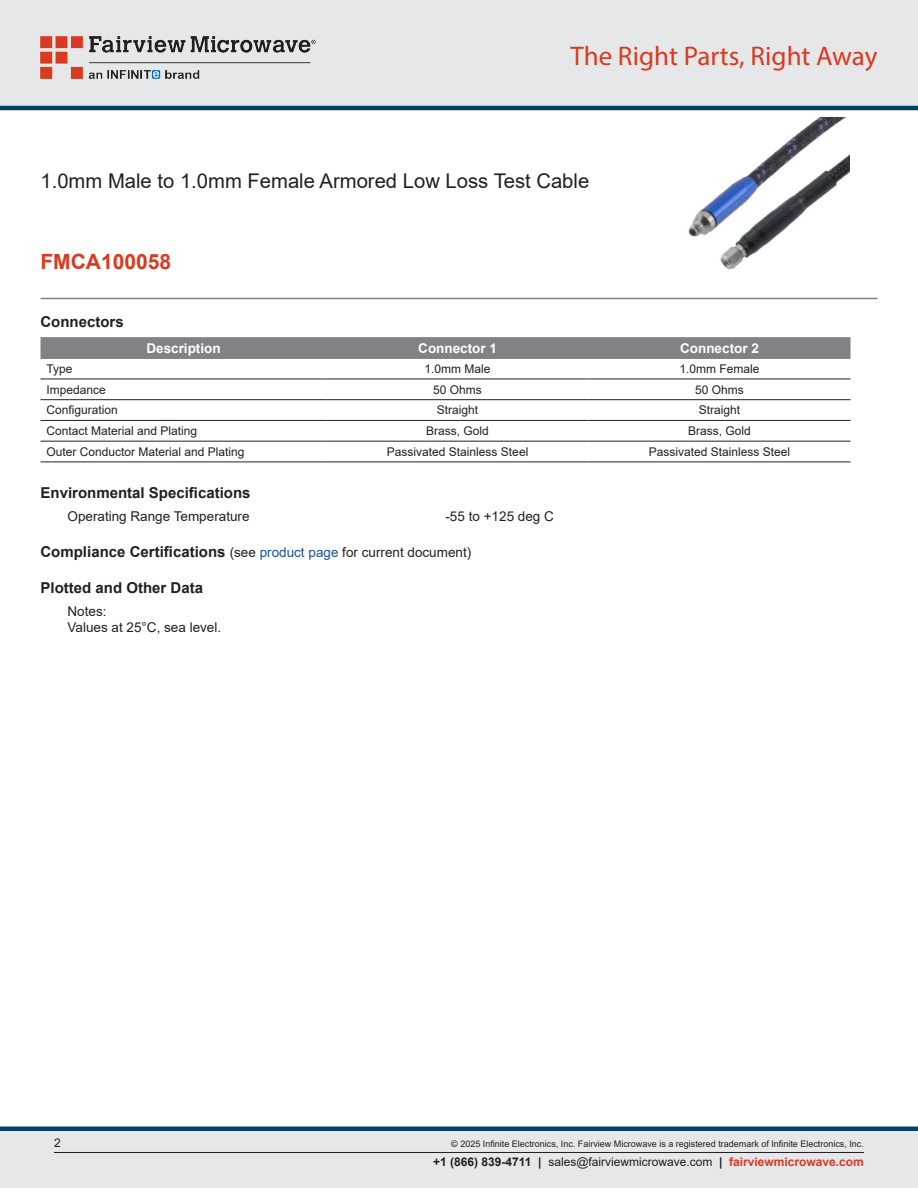
<style>
.page{position:relative;width:918px;height:1188px;background:#fff}
.page>*{position:absolute;margin:0;border:0;box-sizing:border-box;transform-origin:0 0}
.t1{font:27px "Myriad Pro";color:#d83a22}
.Branded_Part_No{font:700 21px "Arial";color:#d83a22}
.Web_Description_Para{font:20.25px "Arial";color:#231f20}
.Head1_for_Compliance{font:700 15px "Arial";color:#231f20}
.Head1{font:700 15px "Arial";color:#231f20}
.Specs_Para{font:13.5px "Arial";color:#231f20}
.Table_Header{font:700 13.5px "Arial";color:#fff}
.Specs_Notes_Para{font:13.5px "Arial";color:#231f20}
.Table_Body_Left{font:12px "Arial";color:#231f20}
.Table_Body{font:12px "Arial";color:#231f20}
.Copyright_disclaimer{font:9px "Arial";color:#231f20}
.s1{font-weight:400;font-size:13.5px}
.s2{font-weight:400;font-size:13.5px;color:#1a5392}
.s3{font-weight:700}
.s4{font-weight:700;color:#d83a22}
</style>
<div class="page">
<div style="left:0;top:1131px;width:918px;height:57px;background:#e6e7e9"></div>
<div style="left:0;top:1126px;width:918px;height:5px;background:#004268"></div>
<div style="left:0;top:0;width:918px;height:108px;background:#e6e7e9"></div>
<hr style="left:0;top:106px;width:918px;height:4px;background:#004268">
<img style="left:40px;top:36px;width:276px;height:42px">
<hr style="left:54px;top:1152px;width:810px;height:1px;background:#231f20">
<hr style="left:40px;top:298px;width:838px;height:1px;background:#808285">
<img style="left:688px;top:117px;width:161px;height:153px">
<div style="left:40px;top:337px;width:810px;height:22px;background:#808285"></div>
<hr style="left:40px;top:379px;width:287px;height:1px;background:#231f20">
<hr style="left:327px;top:379px;width:262px;height:1px;background:#231f20">
<hr style="left:589px;top:379px;width:261px;height:1px;background:#231f20">
<hr style="left:40px;top:399px;width:287px;height:1px;background:#231f20">
<hr style="left:327px;top:399px;width:262px;height:1px;background:#231f20">
<hr style="left:589px;top:399px;width:261px;height:1px;background:#231f20">
<hr style="left:40px;top:420px;width:287px;height:1px;background:#231f20">
<hr style="left:327px;top:420px;width:262px;height:1px;background:#231f20">
<hr style="left:589px;top:420px;width:261px;height:1px;background:#231f20">
<hr style="left:40px;top:441px;width:287px;height:1px;background:#231f20">
<hr style="left:327px;top:441px;width:262px;height:1px;background:#231f20">
<hr style="left:589px;top:441px;width:261px;height:1px;background:#231f20">
<hr style="left:40px;top:462px;width:287px;height:1px;background:#231f20">
<hr style="left:327px;top:462px;width:262px;height:1px;background:#231f20">
<hr style="left:589px;top:462px;width:261px;height:1px;background:#231f20">
<h1 class="t1" style="left:571px;top:39px;width:308px">The Right Parts, Right Away</h1>
<h1 class="Web_Description_Para" style="left:40px;top:167px;width:550px">1.0mm Male to 1.0mm Female Armored Low Loss Test Cable</h1>
<p class="Branded_Part_No" style="left:40px;top:247px;width:132px">FMCA100058</p>
<p class="Head1" style="left:40px;top:312px;width:85px">Connectors</p>
<p class="Table_Header" style="left:146px;top:339px;width:76px">Description</p>
<p class="Table_Header" style="left:418px;top:339px;width:80px">Connector 1</p>
<p class="Table_Header" style="left:680px;top:339px;width:80px">Connector 2</p>
<p class="Table_Body_Left" style="left:46px;top:360px;width:28px">Type</p>
<p class="Table_Body" style="left:425px;top:360px;width:68px">1.0mm Male</p>
<p class="Table_Body" style="left:680px;top:360px;width:82px">1.0mm Female</p>
<p class="Table_Body_Left" style="left:46px;top:381px;width:61px">Impedance</p>
<p class="Table_Body" style="left:433px;top:381px;width:50px">50 Ohms</p>
<p class="Table_Body" style="left:695px;top:381px;width:50px">50 Ohms</p>
<p class="Table_Body_Left" style="left:46px;top:402px;width:73px">Configuration</p>
<p class="Table_Body" style="left:437px;top:402px;width:43px">Straight</p>
<p class="Table_Body" style="left:699px;top:402px;width:43px">Straight</p>
<p class="Table_Body_Left" style="left:46px;top:423px;width:152px">Contact Material and Plating</p>
<p class="Table_Body" style="left:426px;top:423px;width:64px">Brass, Gold</p>
<p class="Table_Body" style="left:688px;top:423px;width:64px">Brass, Gold</p>
<p class="Table_Body_Left" style="left:46px;top:443px;width:200px">Outer Conductor Material and Plating</p>
<p class="Table_Body" style="left:387px;top:443px;width:143px">Passivated Stainless Steel</p>
<p class="Table_Body" style="left:649px;top:443px;width:143px">Passivated Stainless Steel</p>
<p class="Head1" style="left:40px;top:482px;width:212px">Environmental Specifications</p>
<p class="Specs_Para" style="left:68px;top:507px;width:184px">Operating Range Temperature</p>
<p class="Specs_Para" style="left:446px;top:507px;width:110px">-55 to +125 deg C</p>
<p class="Head1_for_Compliance" style="left:40px;top:541px;width:432px">Compliance Certifications <span class="s1">(see</span> <span class="s2">product page</span> <span class="s1">for current document)</span></p>
<p class="Head1_for_Compliance" style="left:40px;top:577px;width:164px">Plotted and Other Data</p>
<p class="Specs_Notes_Para" style="left:68px;top:602px;width:41px">Notes:</p>
<p class="Specs_Notes_Para" style="left:68px;top:618px;width:155px">Values at 25°C, sea level.</p>
<p class="Table_Body_Left" style="left:54px;top:1135px;width:8px">2</p>
<p class="Copyright_disclaimer" style="left:451px;top:1138px;width:414px">© 2025 Infinite Electronics, Inc. Fairview Microwave is a registered trademark of Infinite Electronics, Inc.</p>
<p class="Table_Body_Left" style="left:433px;top:1153px;width:432px"><span class="s3">+1 (866) 839-4711 |</span> sales@fairviewmicrowave.com <span class="s3">|</span> <span class="s4">fairviewmicrowave.com</span></p>
</div>
